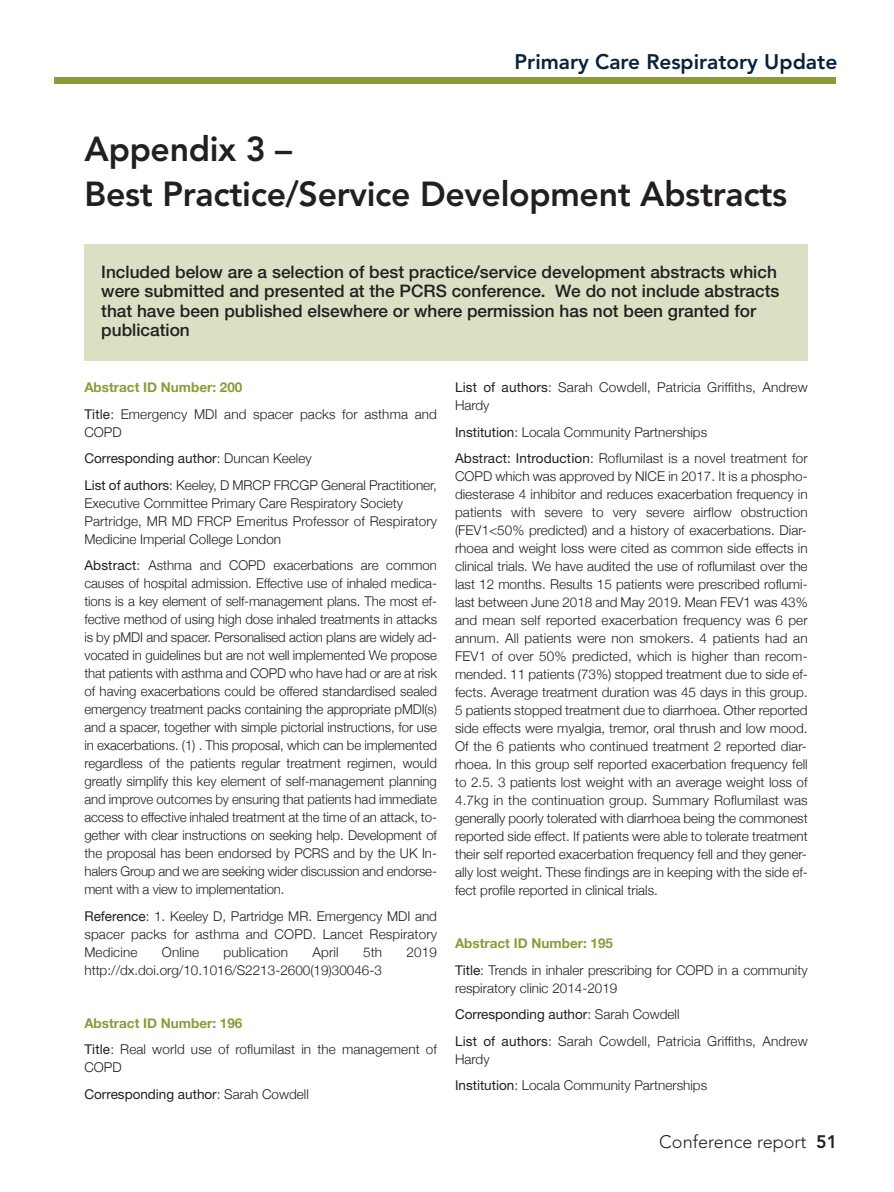
<style>
.page{position:relative;width:894px;height:1192px;background:#fff}
.page>*{position:absolute;margin:0;border:0;box-sizing:border-box;transform-origin:0 0}
.t1{font:800 34.5px "Avenir";letter-spacing:-.01em;color:#231f20}
.t2{font:800 21px "Avenir";color:#07223d}
.t3{font:300 18px "Avenir";color:#231f20}
.t4{font:800 18px "Avenir";color:#231f20}
.t5{font:500 17.25px "Helvetica Neue";color:#231f20}
.t6{font:300 13.5px/18px "Helvetica Neue";color:#231f20}
.t7{font:13.5px "Helvetica Neue";color:#231f20}
.t8{font:700 13.5px "Helvetica Neue";color:#8b9b3a}
.s1{font-weight:400}
.s2{font-weight:300}
</style>
<div class="page">
<div style="left:54px;top:78px;width:781px;height:6px;background:#8b9b3a"></div>
<div style="left:84px;top:244px;width:723px;height:117px;background:#dbdfc3"></div>
<p class="t2" style="left:514px;top:53px;width:324px">Primary Care Respiratory Update</p>
<p class="t1" style="left:85px;top:135px;width:209px">Appendix 3 –</p>
<p class="t1" style="left:85px;top:180px;width:704px">Best Practice/Service Development Abstracts</p>
<p class="t5" style="left:101px;top:265px;width:677px">Included below are a selection of best practice/service development abstracts which</p>
<p class="t5" style="left:101px;top:285px;width:679px">were submitted and presented at the PCRS conference. We do not include abstracts</p>
<p class="t5" style="left:101px;top:304px;width:656px">that have been published elsewhere or where permission has not been granted for</p>
<p class="t5" style="left:101px;top:324px;width:90px">publication</p>
<p class="t8" style="left:84px;top:379px;width:160px">Abstract ID Number: 200</p>
<p class="t6" style="left:84px;top:405px;width:354px"><span class="s1">Title</span>: Emergency MDI and spacer packs for asthma and<br>COPD</p>
<p class="t7" style="left:84px;top:454px;width:229px">Corresponding author<span class="s2">: Duncan Keeley</span></p>
<p class="t6" style="left:84px;top:476px;width:354px"><span class="s1">List of authors</span>: Keeley, D MRCP FRCGP General Practitioner,<br>Executive Committee Primary Care Respiratory Society</p>
<p class="t6" style="left:84px;top:512px;width:354px">Partridge, MR MD FRCP Emeritus Professor of Respiratory<br>Medicine Imperial College London</p>
<p class="t6" style="left:84px;top:556px;width:354px;text-align:justify"><span class="s1">Abstract</span>: Asthma and COPD exacerbations are common causes of hospital admission. Effective use of inhaled medica&shy;tions is a key element of self-management plans. The most ef&shy;fective method of using high dose inhaled treatments in attacks is by pMDI and spacer. Personalised action plans are widely ad&shy;vocated in guidelines but are not well implemented We propose that patients with asthma and COPD who have had or are at risk of having exacerbations could be offered standardised sealed emergency treatment packs containing the appropriate pMDI(s) and a spacer, together with simple pictorial instructions, for use in exacerbations. (1) . This proposal, which can be implemented regardless of the patients regular treatment regimen, would greatly simplify this key element of self-management planning and improve outcomes by ensuring that patients had immediate access to effective inhaled treatment at the time of an attack, to&shy;gether with clear instructions on seeking help. Development of the proposal has been endorsed by PCRS and by the UK In&shy;halers Group and we are seeking wider discussion and endorse&shy;ment with a view to implementation.</p>
<p class="t6" style="left:84px;top:907px;width:354px;text-align:justify"><span class="s1">Reference</span>: 1. Keeley D, Partridge MR. Emergency MDI and spacer packs for asthma and COPD. Lancet Respiratory Medicine</p>
<p class="t6" style="left:162px;top:943px;width:39px">Online</p>
<p class="t6" style="left:224px;top:943px;width:66px">publication</p>
<p class="t6" style="left:312px;top:943px;width:28px">April</p>
<p class="t6" style="left:363px;top:943px;width:21px">5th</p>
<p class="t6" style="left:406px;top:943px;width:32px">2019</p>
<p class="t6" style="left:84px;top:961px;width:299px">http://dx.doi.org/10.1016/S2213-2600(19)30046-3</p>
<p class="t8" style="left:84px;top:1015px;width:160px">Abstract ID Number: 196</p>
<p class="t6" style="left:84px;top:1040px;width:354px"><span class="s1">Title</span>: Real world use of roflumilast in the management of<br>COPD</p>
<p class="t7" style="left:84px;top:1089px;width:226px">Corresponding author<span class="s2">: Sarah Cowdell</span></p>
<p class="t6" style="left:455px;top:378px;width:354px"><span class="s1">List of authors</span>: Sarah Cowdell, Patricia Griffiths, Andrew<br>Hardy</p>
<p class="t6" style="left:455px;top:423px;width:254px"><span class="s1">Institution</span>: Locala Community Partnerships</p>
<p class="t6" style="left:455px;top:449px;width:354px;text-align:justify"><span class="s1">Abstract: Introduction</span>: Roflumilast is a novel treatment for COPD which was approved by NICE in 2017. It is a phospho&shy;diesterase 4 inhibitor and reduces exacerbation frequency in patients with severe to very severe airflow obstruction (FEV1&lt;50% predicted) and a history of exacerbations. Diar&shy;rhoea and weight loss were cited as common side effects in clinical trials. We have audited the use of roflumilast over the last 12 months. Results 15 patients were prescribed roflumi&shy;last between June 2018 and May 2019. Mean FEV1 was 43% and mean self reported exacerbation frequency was 6 per annum. All patients were non smokers. 4 patients had an FEV1 of over 50% predicted, which is higher than recom&shy;mended. 11 patients (73%) stopped treatment due to side ef&shy;fects. Average treatment duration was 45 days in this group.<br>5 patients stopped treatment due to diarrhoea. Other reported side effects were myalgia, tremor, oral thrush and low mood.<br>Of the 6 patients who continued treatment 2 reported diar&shy;rhoea. In this group self reported exacerbation frequency fell to 2.5. 3 patients lost weight with an average weight loss of 4.7kg in the continuation group. Summary Roflumilast was generally poorly tolerated with diarrhoea being the commonest reported side effect. If patients were able to tolerate treatment their self reported exacerbation frequency fell and they gener&shy;ally lost weight. These findings are in keeping with the side ef&shy;fect profile reported in clinical trials.</p>
<p class="t8" style="left:455px;top:935px;width:160px">Abstract ID Number: 195</p>
<p class="t6" style="left:455px;top:961px;width:354px"><span class="s1">Title</span>: Trends in inhaler prescribing for COPD in a community respiratory clinic 2014-2019</p>
<p class="t7" style="left:455px;top:1009px;width:226px">Corresponding author<span class="s2">: Sarah Cowdell</span></p>
<p class="t6" style="left:455px;top:1032px;width:354px"><span class="s1">List of authors</span>: Sarah Cowdell, Patricia Griffiths, Andrew<br>Hardy</p>
<p class="t6" style="left:455px;top:1076px;width:254px"><span class="s1">Institution</span>: Locala Community Partnerships</p>
<p class="t3" style="left:659px;top:1135px;width:149px">Conference report</p>
<p class="t4" style="left:816px;top:1135px;width:23px">51</p>
</div>
